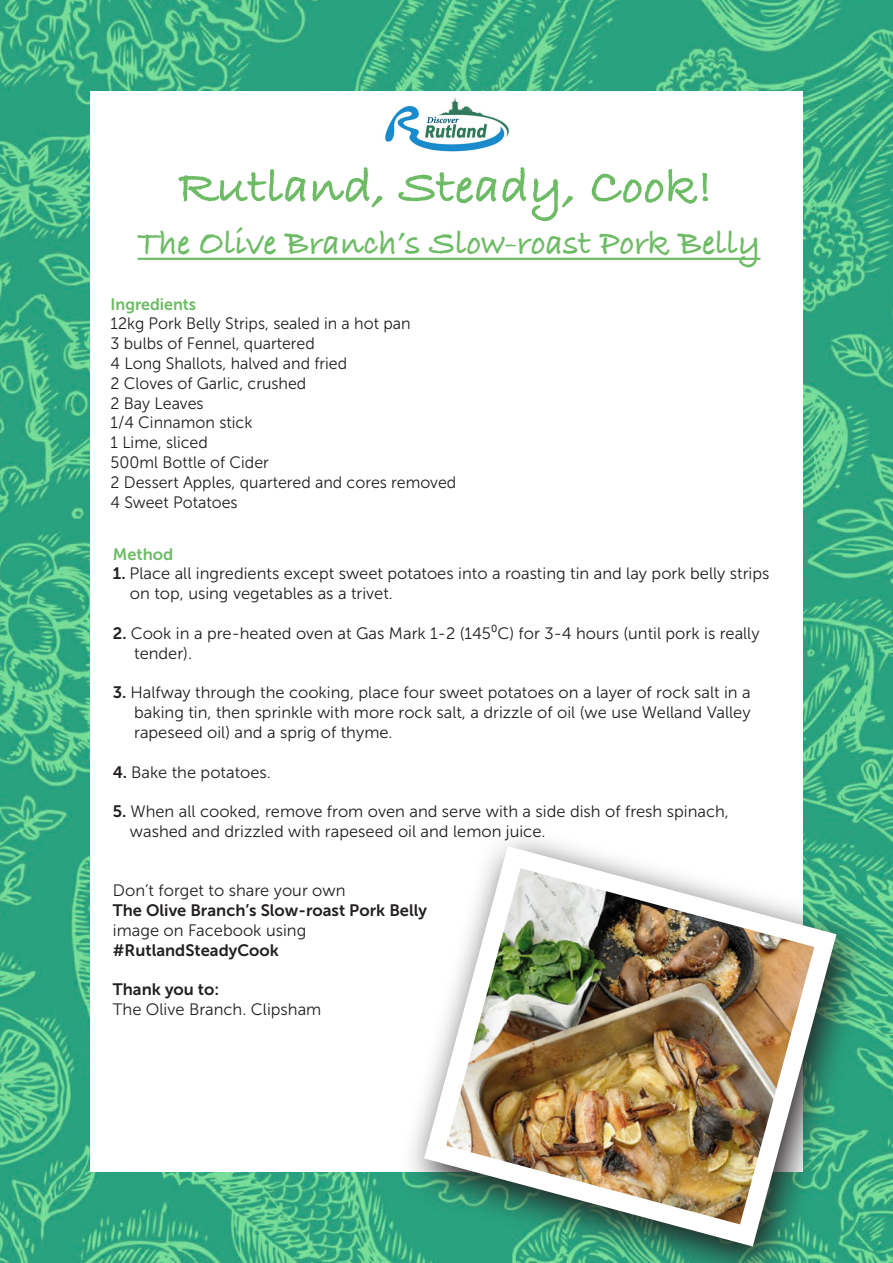
<style>
.page{position:relative;width:893px;height:1263px;background:#fff}
.page>*{position:absolute;margin:0;border:0;box-sizing:border-box;transform-origin:0 0}
.t1{font:700 51px "Bradley Hand ITCTT";color:#6dbb65}
.t2{font:700 36px "Bradley Hand ITCTT";color:#6dbb65;scale:.96 1}
.t3{font:16.5px/19.8px "Museo Sans 300";color:#231f20}
.t4{font:16.5px "Museo Sans 700";color:#231f20}
.t5{font:16.5px "Museo Sans 700";color:#6dbb65}
.s1{font-family:"Museo Sans 700"}
</style>
<div class="page">
<img style="left:0;top:0;width:893px;height:1263px">
<div style="left:90px;top:91px;width:713px;height:1081px;background:#fff"></div>
<img style="left:385px;top:98px;width:124px;height:54px">
<hr style="left:138px;top:258px;width:622px;height:2px;background:#6dbb65">
<svg style="left:401px;top:829px;width:473px;height:434px"></svg>
<img style="left:413px;top:835px;width:434px;height:422px">
<p class="t1" style="left:178px;top:148px;width:536px">Rutland, Steady, Cook!</p>
<p class="t2" style="left:138px;top:215px;width:650px">The Olive Branch’s Slow-roast Pork Belly</p>
<p class="t5" style="left:111px;top:295px;width:87px">Ingredients</p>
<p class="t3" style="left:111px;top:314px;width:302px">12kg Pork Belly Strips, sealed in a hot pan</p>
<p class="t3" style="left:111px;top:334px;width:206px">3 bulbs of Fennel, quartered</p>
<p class="t3" style="left:111px;top:354px;width:238px">4 Long Shallots, halved and fried</p>
<p class="t3" style="left:111px;top:373px;width:197px">2 Cloves of Garlic, crushed</p>
<p class="t3" style="left:111px;top:393px;width:95px">2 Bay Leaves</p>
<p class="t3" style="left:111px;top:413px;width:143px">1/4 Cinnamon stick</p>
<p class="t3" style="left:111px;top:433px;width:99px">1 Lime, sliced</p>
<p class="t3" style="left:111px;top:453px;width:160px">500ml Bottle of Cider</p>
<p class="t3" style="left:111px;top:472px;width:347px">2 Dessert Apples, quartered and cores removed</p>
<p class="t3" style="left:111px;top:492px;width:129px">4 Sweet Potatoes</p>
<p class="t5" style="left:113px;top:545px;width:62px">Method</p>
<p class="t3" style="left:113px;top:564px;width:658px"><span class="s1">1.</span> Place all ingredients except sweet potatoes into a roasting tin and lay pork belly strips</p>
<p class="t3" style="left:130px;top:584px;width:265px">on top, using vegetables as a trivet.</p>
<p class="t3" style="left:113px;top:623px;width:648px"><span class="s1">2.</span> Cook in a pre-heated oven at Gas Mark 1-2 (145⁰C) for 3-4 hours (until pork is really</p>
<p class="t3" style="left:134px;top:643px;width:59px">tender).</p>
<p class="t3" style="left:113px;top:683px;width:639px"><span class="s1">3.</span> Halfway through the cooking, place four sweet potatoes on a layer of rock salt in a</p>
<p class="t3" style="left:134px;top:703px;width:618px">baking tin, then sprinkle with more rock salt, a drizzle of oil (we use Welland Valley rapeseed oil) and a sprig of thyme.</p>
<p class="t3" style="left:113px;top:762px;width:160px"><span class="s1">4.</span> Bake the potatoes.</p>
<p class="t3" style="left:113px;top:802px;width:617px"><span class="s1">5.</span> When all cooked, remove from oven and serve with a side dish of fresh spinach,</p>
<p class="t3" style="left:130px;top:821px;width:417px">washed and drizzled with rapeseed oil and lemon juice.</p>
<p class="t3" style="left:113px;top:881px;width:234px">Don’t forget to share your own</p>
<p class="t4" style="left:113px;top:901px;width:316px">The Olive Branch’s Slow-roast Pork Belly</p>
<p class="t3" style="left:113px;top:920px;width:195px">image on Facebook using</p>
<p class="t4" style="left:113px;top:941px;width:168px">#RutlandSteadyCook</p>
<p class="t4" style="left:113px;top:980px;width:108px">Thank you to:</p>
<p class="t3" style="left:113px;top:1000px;width:210px">The Olive Branch. Clipsham</p>
</div>
